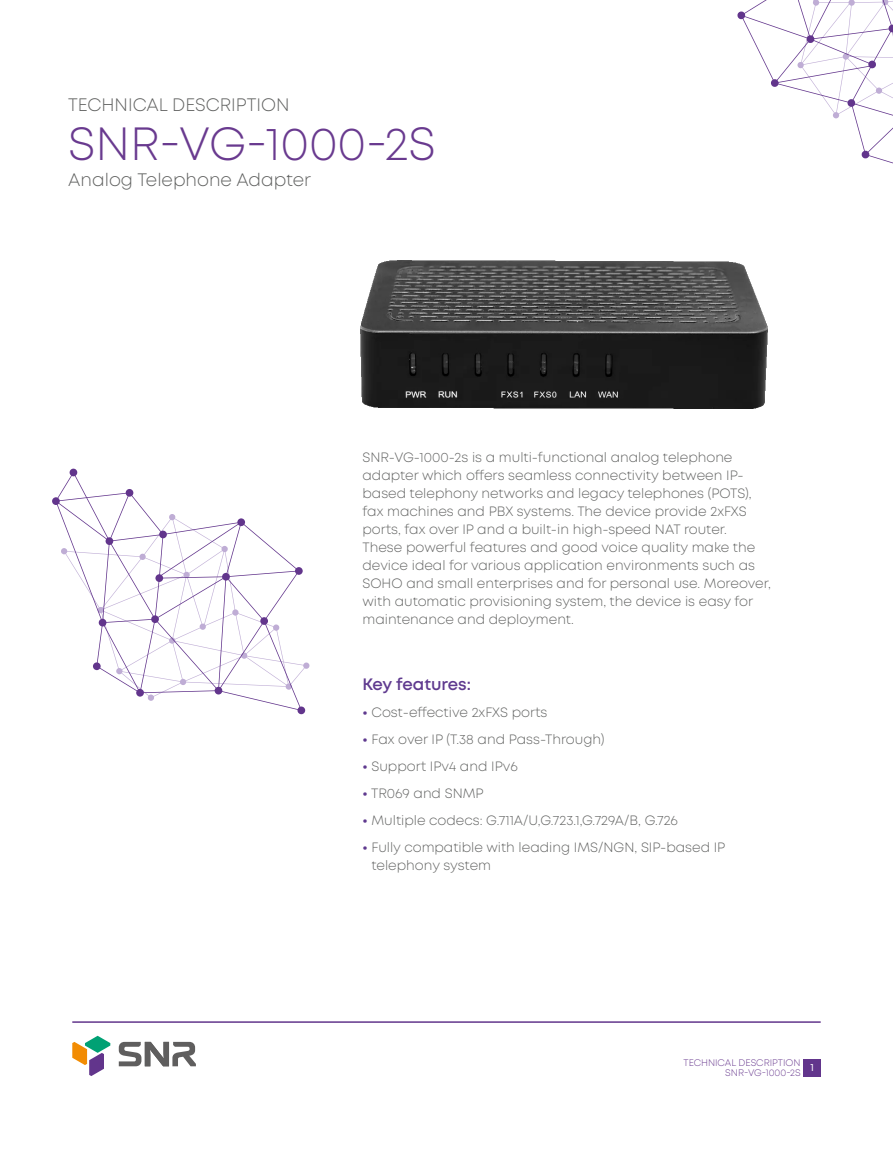
<style>
.page{position:relative;width:893px;height:1149px;background:#fff}
.page>*{position:absolute;margin:0;border:0;box-sizing:border-box;transform-origin:0 0}
.t1{font:300 46.5px "Mont";color:#693a8f}
.t2{font:300 18px "Mont";color:#5f605f}
.t3{font:600 16.5px "Mont";color:#5f3a8f}
.t4{font:300 13.5px/18px "Mont";color:#5f605f}
.t5{font:10.5px "Mont";color:#fff}
.t6{font:300 9.45px/10.5px "Mont";color:#693a8f;text-align:right}
.s1{font-weight:700;color:#5f3a8f}
</style>
<div class="page">
<svg style="left:737px;top:0;width:156px;height:164px"></svg>
<svg style="left:57px;top:471px;width:245px;height:239px"></svg>
<div style="left:106px;top:537px;width:7px;height:8px;background:#62358c;border-radius:50%"></div>
<div style="left:159px;top:530px;width:8px;height:8px;background:#62358c;border-radius:50%"></div>
<div style="left:151px;top:615px;width:8px;height:8px;background:#62358c;border-radius:50%"></div>
<div style="left:99px;top:618px;width:7px;height:8px;background:#62358c;border-radius:50%"></div>
<div style="left:155px;top:574px;width:8px;height:8px;background:#62358c;border-radius:50%"></div>
<div style="left:222px;top:572px;width:8px;height:8px;background:#62358c;border-radius:50%"></div>
<div style="left:237px;top:518px;width:8px;height:8px;background:#62358c;border-radius:50%"></div>
<div style="left:295px;top:567px;width:8px;height:7px;background:#62358c;border-radius:50%"></div>
<div style="left:260px;top:617px;width:8px;height:7px;background:#62358c;border-radius:50%"></div>
<div style="left:136px;top:688px;width:8px;height:8px;background:#62358c;border-radius:50%"></div>
<div style="left:215px;top:686px;width:7px;height:8px;background:#62358c;border-radius:50%"></div>
<div style="left:297px;top:706px;width:8px;height:8px;background:#62358c;border-radius:50%"></div>
<div style="left:93px;top:662px;width:8px;height:8px;background:#62358c;border-radius:50%"></div>
<div style="left:70px;top:468px;width:7px;height:8px;background:#62358c;border-radius:50%"></div>
<div style="left:52px;top:497px;width:8px;height:8px;background:#62358c;border-radius:50%"></div>
<div style="left:126px;top:489px;width:7px;height:7px;background:#62358c;border-radius:50%"></div>
<img style="left:360px;top:260px;width:407px;height:148px">
<hr style="left:72px;top:1020px;width:749px;height:2px;background:#62358c">
<svg style="left:72px;top:1035px;width:38px;height:40px"></svg>
<svg style="left:119px;top:1041px;width:77px;height:24px"></svg>
<div style="left:804px;top:1058px;width:17px;height:17px;background:#62358c"></div>
<h2 class="t2" style="left:68px;top:93px;width:223px">TECHNICAL DESCRIPTION</h2>
<h1 class="t1" style="left:68px;top:115px;width:369px">SNR-VG-1000-2S</h1>
<h2 class="t2" style="left:68px;top:168px;width:244px">Analog Telephone Adapter</h2>
<p class="t4" style="left:362px;top:448px;width:410px">SNR-VG-1000-2s is a multi-functional analog telephone adapter which offers seamless connectivity between IP&shy;based telephony networks and legacy telephones (POTS), fax machines and PBX systems. The device provide 2xFXS ports, fax over IP and a built-in high-speed NAT router.<br>These powerful features and good voice quality make the device ideal for various application environments such as SOHO and small enterprises and for personal use. Moreover, with automatic provisioning system, the device is easy for maintenance and deployment.</p>
<p class="t3" style="left:362px;top:673px;width:110px">Key features:</p>
<p class="t4" style="left:362px;top:703px;width:186px"><span class="s1">•</span> Cost-effective 2xFXS ports</p>
<p class="t4" style="left:362px;top:730px;width:244px"><span class="s1">•</span> Fax over IP (T.38 and Pass-Through)</p>
<p class="t4" style="left:362px;top:757px;width:157px"><span class="s1">•</span> Support IPv4 and IPv6</p>
<p class="t4" style="left:362px;top:784px;width:123px"><span class="s1">•</span> TR069 and SNMP</p>
<p class="t4" style="left:362px;top:811px;width:317px"><span class="s1">•</span> Multiple codecs: G.711A/U,G.723.1,G.729A/B, G.726</p>
<p class="t4" style="left:371px;top:838px;width:355px;text-indent:-9px"><span class="s1">•</span> Fully compatible with leading IMS/NGN, SIP-based IP telephony system</p>
<p class="t6" style="left:683px;top:1057px;width:119px">TECHNICAL DESCRIPTION<br>SNR-VG-1000-2S</p>
<p class="t5" style="left:810px;top:1060px;width:5px">1</p>
</div>
